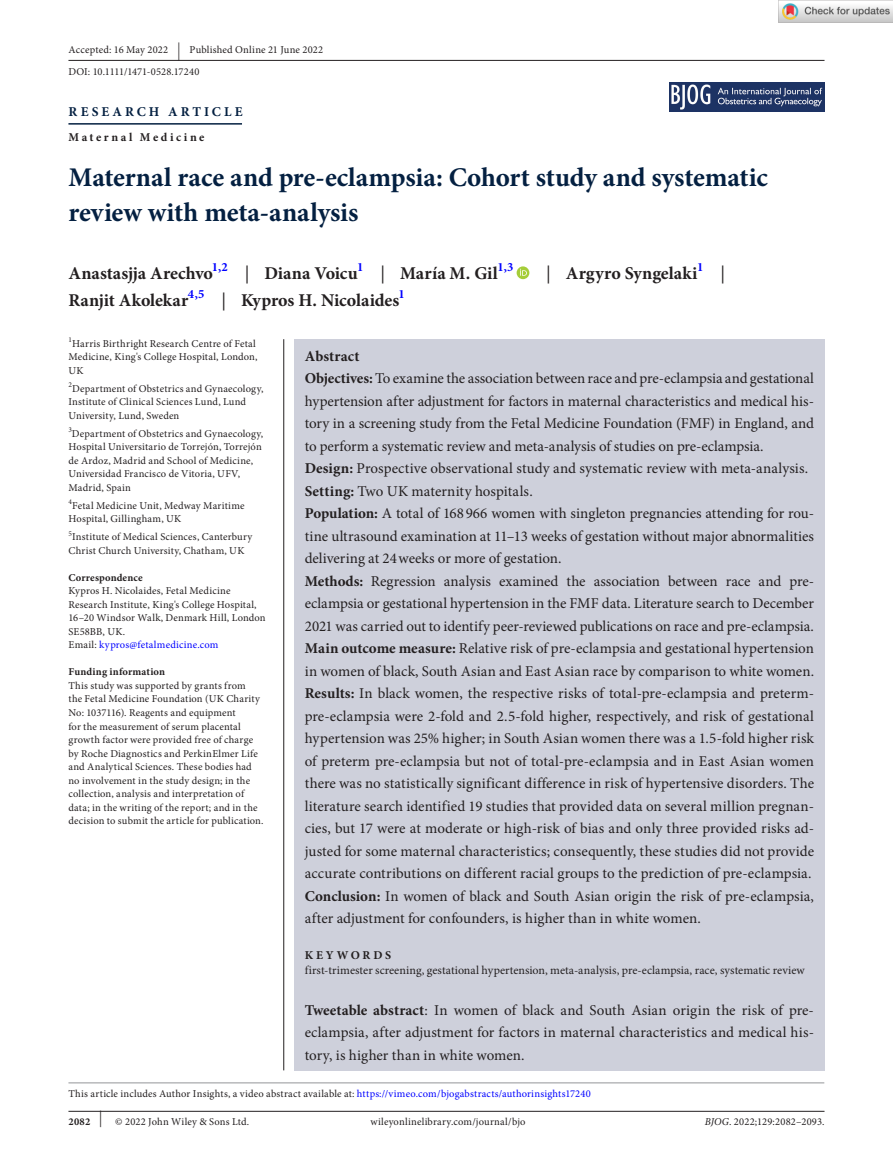
<style>
.page{position:relative;width:893px;height:1174px;background:#fff}
.page>*{position:absolute;margin:0;border:0;box-sizing:border-box;transform-origin:0 0}
.t1{font:700 27px/34.5px "Minion Pro";letter-spacing:-.005em;color:#042041}
.t2{font:700 18px "Minion Pro";color:#231f20}
.t3{font:18px "Minion Pro";color:#231f20}
.t4{font:15px/22.5px "Minion Pro";color:#231f20}
.t5{font:700 13.5px "Minion Pro";letter-spacing:.23em;color:#042041}
.t6{font:700 12.6px "Minion Pro";color:#00f}
.t7{font:12px "Minion Pro";letter-spacing:.005em;color:#231f20}
.t8{font:700 12px "Minion Pro";letter-spacing:.215em;color:#231f20}
.t9{font:10.5px/13.5px "Minion Pro";letter-spacing:.015em;color:#231f20}
.t10{font:700 10.5px "Minion Pro";letter-spacing:.01em;color:#231f20}
.t11{font:7.35px "Minion Pro";color:#231f20}
.s1{font-size:18px}
.s2{font-weight:400}
.s3{color:#00f}
.s4{font-weight:700}
.s5{font-style:italic}
</style>
<div class="page">
<hr style="left:68px;top:1111px;width:756px;height:1px;background:#231f20">
<img style="left:670px;top:82px;width:154px;height:30px">
<hr style="left:68px;top:123px;width:174px;height:2px;background:#042041">
<div style="left:517px;top:266px;width:12px;height:13px;background:#a5cd39;border-radius:50%"></div>
<svg style="left:520px;top:269px;width:7px;height:7px"></svg>
<hr style="left:68px;top:60px;width:756px;height:1px;background:#231f20">
<hr style="left:68px;top:1082px;width:756px;height:1px;background:#939598">
<div style="left:294px;top:339px;width:530px;height:731px;background:#ced0db"></div>
<hr style="left:283px;top:339px;width:1px;height:731px;background:#231f20">
<img style="left:779px;top:0;width:114px;height:23px">
<p class="t9" style="left:68px;top:39px;width:256px;line-height:21.9px">Accepted: 16 May 2022 <span class="s1">|</span> Published Online 21 June 2022<br>DOI: 10.1111/1471-0528.17240</p>
<p class="t5" style="left:69px;top:102px;width:175px">RESEARCH ARTICLE</p>
<p class="t8" style="left:68px;top:129px;width:138px">Maternal Medicine</p>
<h1 class="t1" style="left:68px;top:160px;width:701px">Maternal race and pre-eclampsia: Cohort study and systematic review with meta-analysis</h1>
<p class="t2" style="left:68px;top:261px;width:146px">Anastasjja Arechvo</p>
<p class="t6" style="left:212px;top:258px;width:17px">1,2</p>
<p class="t2" style="left:245px;top:261px;width:114px"><span class="s2">|</span> Diana Voicu</p>
<p class="t6" style="left:357px;top:258px;width:8px">1</p>
<p class="t2" style="left:380px;top:261px;width:119px"><span class="s2">|</span> María M. Gil</p>
<p class="t6" style="left:498px;top:258px;width:18px">1,3</p>
<p class="t2" style="left:546px;top:261px;width:153px"><span class="s2">|</span> Argyro Syngelaki</p>
<p class="t6" style="left:697px;top:258px;width:8px">1</p>
<p class="t3" style="left:720px;top:261px;width:6px">|</p>
<p class="t2" style="left:68px;top:288px;width:121px">Ranjit Akolekar</p>
<p class="t6" style="left:188px;top:285px;width:18px">4,5</p>
<p class="t2" style="left:222px;top:288px;width:179px"><span class="s2">|</span> Kypros H. Nicolaides</p>
<p class="t6" style="left:399px;top:285px;width:8px">1</p>
<p class="t11" style="left:68px;top:335px;width:5px">1</p>
<p class="t9" style="left:68px;top:337px;width:191px;text-indent:4px">Harris Birthright Research Centre of Fetal<br>Medicine, King's College Hospital, London,<br>UK</p>
<p class="t11" style="left:68px;top:380px;width:5px">2</p>
<p class="t9" style="left:68px;top:382px;width:197px;text-indent:4px">Department of Obstetrics and Gynaecology,<br>Institute of Clinical Sciences Lund, Lund<br>University, Lund, Sweden</p>
<p class="t11" style="left:68px;top:425px;width:5px">3</p>
<p class="t9" style="left:68px;top:427px;width:196px;text-indent:4px">Department of Obstetrics and Gynaecology, Hospital Universitario de Torrejón, Torrejón de Ardoz, Madrid and School of Medicine, Universidad Francisco de Vitoria, UFV, Madrid, Spain</p>
<p class="t11" style="left:68px;top:497px;width:5px">4</p>
<p class="t9" style="left:68px;top:499px;width:178px;text-indent:4px">Fetal Medicine Unit, Medway Maritime<br>Hospital, Gillingham, UK</p>
<p class="t11" style="left:68px;top:528px;width:5px">5</p>
<p class="t9" style="left:68px;top:530px;width:185px;text-indent:4px">Institute of Medical Sciences, Canterbury<br>Christ Church University, Chatham, UK</p>
<p class="t10" style="left:68px;top:570px;width:76px">Correspondence</p>
<p class="t9" style="left:68px;top:584px;width:199px">Kypros H. Nicolaides, Fetal Medicine Research Institute, King's College Hospital, 16–20 Windsor Walk, Denmark Hill, London SE58BB, UK.<br>Email: <span class="s3">kypros@fetalmedicine.com</span></p>
<p class="t10" style="left:68px;top:664px;width:98px">Funding information</p>
<p class="t9" style="left:68px;top:679px;width:197px">This study was supported by grants from<br>the Fetal Medicine Foundation (UK Charity No: 1037116). Reagents and equipment<br>for the measurement of serum placental growth factor were provided free of charge by Roche Diagnostics and PerkinElmer Life and Analytical Sciences. These bodies had no involvement in the study design; in the collection, analysis and interpretation of data; in the writing of the report; and in the decision to submit the article for publication.</p>
<p class="t4" style="left:305px;top:345px;width:511px"><span class="s4">Abstract<br>Objectives:</span> To examine the association between race and pre-eclampsia and gestational hypertension after adjustment for factors in maternal characteristics and medical his&shy;tory in a screening study from the Fetal Medicine Foundation (FMF) in England, and to perform a systematic review and meta-analysis of studies on pre-eclampsia.<br><span class="s4">Design:</span> Prospective observational study and systematic review with meta-analysis.<br><span class="s4">Setting:</span> Two UK maternity hospitals.<br><span class="s4">Population:</span> A total of 168966 women with singleton pregnancies attending for rou&shy;tine ultrasound examination at 11–13 weeks of gestation without major abnormalities delivering at 24weeks or more of gestation.<br><span class="s4">Methods:</span> Regression analysis examined the association between race and pre&shy;eclampsia or gestational hypertension in the FMF data. Literature search to December 2021 was carried out to identify peer-reviewed publications on race and pre-eclampsia.<br><span class="s4">Main outcome measure:</span> Relative risk of pre-eclampsia and gestational hypertension in women of black, South Asian and East Asian race by comparison to white women.<br><span class="s4">Results:</span> In black women, the respective risks of total-pre-eclampsia and preterm&shy;pre-eclampsia were 2-fold and 2.5-fold higher, respectively, and risk of gestational hypertension was 25% higher; in South Asian women there was a 1.5-fold higher risk of preterm pre-eclampsia but not of total-pre-eclampsia and in East Asian women there was no statistically significant difference in risk of hypertensive disorders. The literature search identified 19 studies that provided data on several million pregnan&shy;cies, but 17 were at moderate or high-risk of bias and only three provided risks ad&shy;justed for some maternal characteristics; consequently, these studies did not provide accurate contributions on different racial groups to the prediction of pre-eclampsia.<br><span class="s4">Conclusion:</span> In women of black and South Asian origin the risk of pre-eclampsia, after adjustment for confounders, is higher than in white women.</p>
<p class="t8" style="left:305px;top:947px;width:88px">KEYWORDS</p>
<p class="t7" style="left:305px;top:962px;width:501px">first-trimester screening, gestational hypertension, meta-analysis, pre-eclampsia, race, systematic review</p>
<p class="t4" style="left:305px;top:999px;width:511px;text-align:justify"><span class="s4">Tweetable abstract</span>: In women of black and South Asian origin the risk of pre&shy;eclampsia, after adjustment for factors in maternal characteristics and medical his&shy;tory, is higher than in white women.</p>
<p class="t9" style="left:68px;top:1086px;width:524px">This article includes Author Insights, a video abstract available at: <span class="s3">https://vimeo.com/bjogabstracts/authorinsights17240</span></p>
<p class="t9" style="left:68px;top:1115px;width:182px"><span class="s4">2082</span> <sup>|</sup> © 2022 John Wiley &amp; Sons Ltd.</p>
<p class="t9" style="left:370px;top:1115px;width:157px">wileyonlinelibrary.com/journal/bjo</p>
<p class="t9" style="left:705px;top:1115px;width:121px"><span class="s5">BJOG</span>. 2022;129:2082–2093.</p>
</div>
